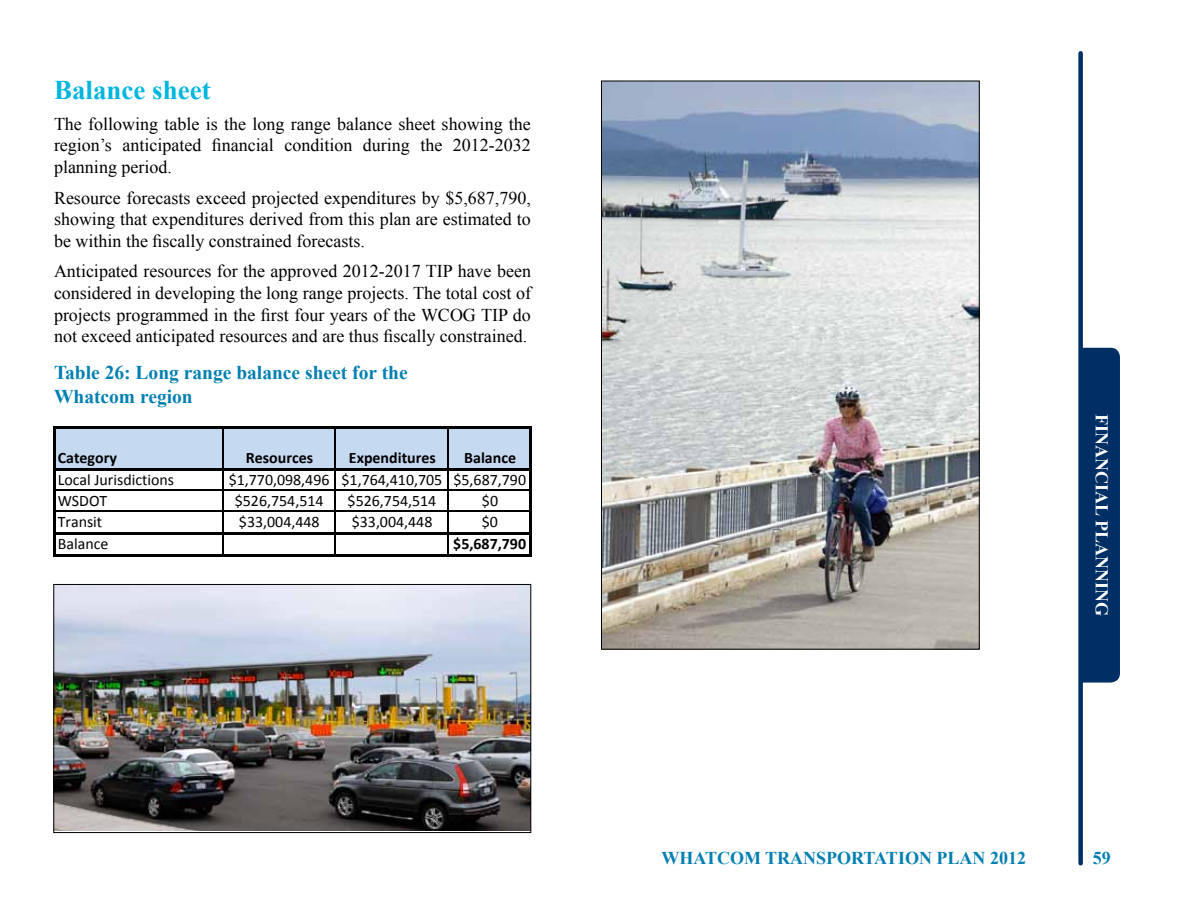
<style>
.page{position:relative;width:1188px;height:918px;background:#fff}
.page>*{position:absolute;margin:0;border:0;box-sizing:border-box;transform-origin:0 0}
.t1{font:700 27px "Times New Roman";color:#00b6de}
.t2{font:700 19.5px/23.4px "Times New Roman";color:#007fb2}
.t3{font:18px/21.6px "Times New Roman";color:#000;text-align:justify}
.t4{font:700 18px "Times New Roman";color:#007fb2}
.t5{font:700 18px "Times New Roman";color:#fff}
.t6{font:15.9px "Calibri";color:#000}
.t7{font:700 15.9px "Calibri";color:#000}
</style>
<div class="page">
<div style="left:1078px;top:53px;width:5px;height:810px;background:#002f65"></div>
<div style="left:1082px;top:347px;width:38px;height:336px;background:#002f65"></div>
<div style="left:56px;top:428px;width:475px;height:41px;background:#c5d9f1"></div>
<hr style="left:222px;top:429px;width:1px;height:39px;background:#000">
<hr style="left:335px;top:429px;width:1px;height:39px;background:#000">
<hr style="left:447px;top:429px;width:2px;height:39px;background:#000">
<hr style="left:222px;top:471px;width:1px;height:61px;background:#000">
<hr style="left:335px;top:471px;width:1px;height:61px;background:#000">
<hr style="left:447px;top:471px;width:2px;height:61px;background:#000">
<hr style="left:54px;top:426px;width:2px;height:131px;background:#000">
<svg style="left:222px;top:535px;width:1px;height:19px"></svg>
<svg style="left:335px;top:535px;width:1px;height:19px"></svg>
<svg style="left:447px;top:535px;width:2px;height:19px"></svg>
<hr style="left:529px;top:429px;width:3px;height:128px;background:#000">
<hr style="left:56px;top:426px;width:476px;height:3px;background:#000">
<hr style="left:56px;top:468px;width:476px;height:3px;background:#000">
<hr style="left:56px;top:490px;width:473px;height:1px;background:#000">
<hr style="left:56px;top:510px;width:473px;height:2px;background:#000">
<hr style="left:56px;top:532px;width:476px;height:3px;background:#000">
<hr style="left:56px;top:554px;width:476px;height:3px;background:#000">
<img style="left:603px;top:83px;width:374px;height:564px">
<img style="left:56px;top:586px;width:473px;height:245px">
<div style="left:54px;top:584px;width:477px;height:249px;border:1px solid #000"></div>
<h1 class="t1" style="left:54px;top:72px;width:158px">Balance sheet</h1>
<p class="t3" style="left:54px;top:113px;width:478px">The following table is the long range balance sheet showing the region’s anticipated financial condition during the 2012-2032 planning period.</p>
<p class="t3" style="left:54px;top:187px;width:478px">Resource forecasts exceed projected expenditures by $5,687,790, showing that expenditures derived from this plan are estimated to be within the fiscally constrained forecasts.</p>
<p class="t3" style="left:54px;top:260px;width:479px">Anticipated resources for the approved 2012-2017 TIP have been considered in developing the long range projects. The total cost of projects programmed in the first four years of the WCOG TIP do not exceed anticipated resources and are thus fiscally constrained.</p>
<p class="t2" style="left:54px;top:361px;width:355px">Table 26: Long range balance sheet for the<br>Whatcom region</p>
<p class="t7" style="left:58px;top:447px;width:61px">Category</p>
<p class="t7" style="left:246px;top:447px;width:69px">Resources</p>
<p class="t7" style="left:349px;top:447px;width:88px">Expenditures</p>
<p class="t7" style="left:464px;top:447px;width:53px">Balance</p>
<p class="t6" style="left:58px;top:470px;width:118px">Local Jurisdictions</p>
<p class="t6" style="left:229px;top:470px;width:299px">$1,770,098,496 $1,764,410,705 $5,687,790</p>
<p class="t6" style="left:58px;top:491px;width:51px">WSDOT</p>
<p class="t6" style="left:235px;top:491px;width:90px">$526,754,514</p>
<p class="t6" style="left:348px;top:491px;width:90px">$526,754,514</p>
<p class="t6" style="left:482px;top:491px;width:18px">$0</p>
<p class="t6" style="left:58px;top:511px;width:46px">Transit</p>
<p class="t6" style="left:239px;top:511px;width:82px">$33,004,448</p>
<p class="t6" style="left:352px;top:511px;width:82px">$33,004,448</p>
<p class="t6" style="left:482px;top:511px;width:18px">$0</p>
<p class="t6" style="left:58px;top:533px;width:52px">Balance</p>
<p class="t7" style="left:453px;top:533px;width:74px">$5,687,790</p>
<p class="t5" style="left:1114px;top:414px;width:203px;rotate:90deg">FINANCIAL PLANNING</p>
<p class="t4" style="left:661px;top:845px;width:366px">WHATCOM TRANSPORTATION PLAN 2012</p>
<p class="t4" style="left:1093px;top:846px;width:19px">59</p>
</div>
